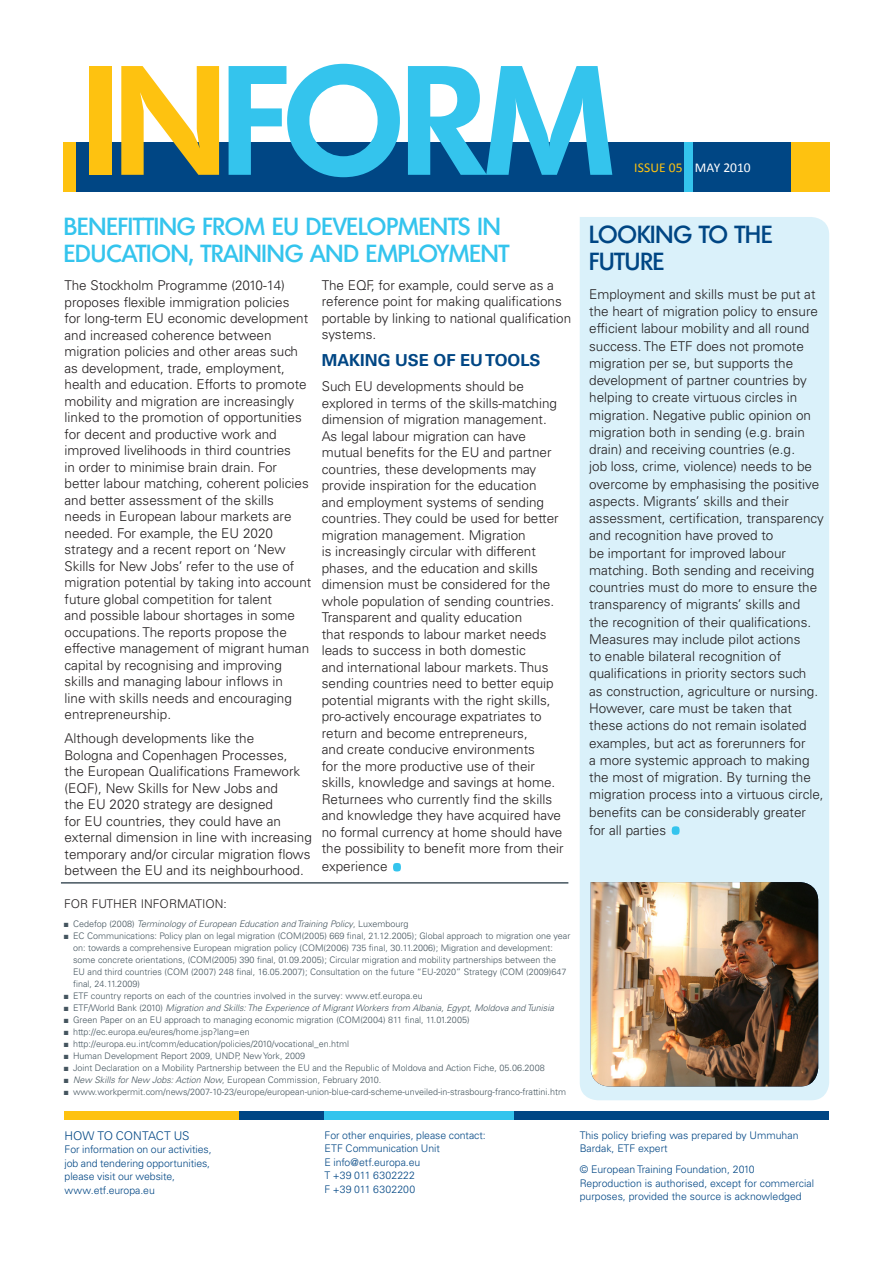
<style>
.page{position:relative;width:893px;height:1263px;background:#fff}
.page>*{position:absolute;margin:0;border:0;box-sizing:border-box;transform-origin:0 0}
.t1{font:75px "Calibri";color:#34c4ed}
.t2{font:500 24px/27px "Montreal TS";color:#34c4ed}
.t3{font:500 24px/27px "Montreal TS";color:#004684}
.t4{font:700 16.5px "Univers LT Std";color:#004684}
.t5{font:300 13.5px/16.5px "Univers LT Std";color:#231f20}
.t6{font:13.5px "Calibri";letter-spacing:.005em;color:#fec210}
.Univers_light{font:300 12px "Univers LT Std";color:#231f20}
.t7{font:300 12px "Univers LT Std";letter-spacing:-.005em;color:#004684}
.t8{font:300 10.5px/13.5px "Univers LT Std";color:#004684}
.Paragraph_Style_2{font:300 9px/12px "Univers LT Std";color:#45555f}
.Paragraph_Style_2-2{font:italic 300 9px "Univers LT Std";color:#45555f}
.s1{color:#fff}
.s2{font-family:"Arial Narrow";font-weight:400;font-style:normal}
.s3{font-style:normal}
.s4{font-family:"Arial Narrow";font-weight:400}
.s5{font-style:italic}
</style>
<div class="page">
<div style="left:580px;top:217px;width:249px;height:883px;background:#daf1fa"></div>
<div style="left:64px;top:142px;width:14px;height:49px;background:#fec210"></div>
<div style="left:77px;top:142px;width:718px;height:49px;background:#004684"></div>
<div style="left:684px;top:142px;width:9px;height:49px;background:#34c4ed"></div>
<div style="left:791px;top:142px;width:38px;height:49px;background:#fec210"></div>
<div style="left:64px;top:1111px;width:180px;height:8px;background:#fec210"></div>
<div style="left:239px;top:1111px;width:590px;height:8px;background:#004684"></div>
<div style="left:325px;top:1111px;width:189px;height:8px;background:#34c4ed"></div>
<div style="left:90px;top:66px;width:22px;height:109px;background:#fec210"></div>
<svg style="left:121px;top:66px;width:98px;height:109px"></svg>
<svg style="left:229px;top:64px;width:171px;height:113px"></svg>
<svg style="left:408px;top:66px;width:204px;height:109px"></svg>
<hr style="left:61px;top:882px;width:507px;height:2px;background:#45555f">
<img style="left:591px;top:882px;width:227px;height:204px">
<p class="t6" style="left:634px;top:159px;width:118px">ISSUE 05 <span class="s1">MAY 2010</span></p>
<p class="t2" style="left:64px;top:213px;width:447px">BENEFITTING FROM EU DEVELOPMENTS IN<br>EDUCATION, TRAINING AND EMPLOYMENT</p>
<p class="t5" style="left:65px;top:277px;width:248px">The Stockholm Programme (2010-14) proposes flexible immigration policies<br>for long-term EU economic development and increased coherence between migration policies and other areas such as development, trade, employment, health and education. Efforts to promote mobility and migration are increasingly linked to the promotion of opportunities for decent and productive work and improved livelihoods in third countries<br>in order to minimise brain drain. For better labour matching, coherent policies and better assessment of the skills needs in European labour markets are needed. For example, the EU 2020 strategy and a recent report on ‘New Skills for New Jobs’ refer to the use of migration potential by taking into account future global competition for talent<br>and possible labour shortages in some occupations. The reports propose the effective management of migrant human capital by recognising and improving skills and managing labour inflows in<br>line with skills needs and encouraging entrepreneurship.</p>
<p class="t5" style="left:65px;top:730px;width:249px">Although developments like the<br>Bologna and Copenhagen Processes,<br>the European Qualifications Framework (EQF), New Skills for New Jobs and<br>the EU 2020 strategy are designed<br>for EU countries, they could have an external dimension in line with increasing temporary and/or circular migration flows between the EU and its neighbourhood.</p>
<p class="t5" style="left:322px;top:277px;width:251px">The EQF, for example, could serve as a reference point for making qualifications portable by linking to national qualification systems.</p>
<p class="t4" style="left:322px;top:351px;width:220px">MAKING USE OF EU TOOLS</p>
<p class="t5" style="left:322px;top:378px;width:243px">Such EU developments should be explored in terms of the skills-matching dimension of migration management.<br>As legal labour migration can have mutual benefits for the EU and partner countries, these developments may provide inspiration for the education<br>and employment systems of sending countries. They could be used for better migration management. Migration<br>is increasingly circular with different phases, and the education and skills dimension must be considered for the whole population of sending countries.<br>Transparent and quality education<br>that responds to labour market needs leads to success in both domestic<br>and international labour markets. Thus sending countries need to better equip potential migrants with the right skills, pro-actively encourage expatriates to return and become entrepreneurs,<br>and create conducive environments<br>for the more productive use of their skills, knowledge and savings at home.<br>Returnees who currently find the skills and knowledge they have acquired have no formal currency at home should have the possibility to benefit more from their</p>
<p class="t5" style="left:322px;top:858px;width:67px">experience</p>
<p class="t1" style="left:387px;top:800px;width:20px">.</p>
<p class="Univers_light" style="left:64px;top:896px;width:164px">FOR FUTHER INFORMATION:</p>
<p class="Paragraph_Style_2-2" style="left:64px;top:918px;width:346px"><span class="s2">■</span> <span class="s3">Cedefop (2008)</span> Terminology of European Education and Training Policy<span class="s3">, Luxembourg</span></p>
<p class="Paragraph_Style_2" style="left:73px;top:930px;width:499px;text-indent:-9px"><span class="s4">■</span> EC Communications: Policy plan on legal migration (COM(2005) 669 final, 21.12.2005); Global approach to migration one year on: towards a comprehensive European migration policy (COM(2006) 735 final, 30.11.2006); Migration and development: some concrete orientations, (COM(2005) 390 final, 01.09.2005); Circular migration and mobility partnerships between the<br>EU and third countries (COM (2007) 248 final, 16.05.2007); Consultation on the future “EU-2020” Strategy (COM (2009)647 final, 24.11.2009)</p>
<p class="Paragraph_Style_2" style="left:64px;top:990px;width:360px"><span class="s4">■</span> ETF country reports on each of the countries involved in the survey: www.etf.europa.eu</p>
<p class="Paragraph_Style_2-2" style="left:64px;top:1002px;width:491px"><span class="s2">■</span> <span class="s3">ETF/World Bank (2010)</span> Migration and Skills: The Experience of Migrant Workers from Albania, Egypt, Moldova and Tunisia</p>
<p class="Paragraph_Style_2" style="left:64px;top:1014px;width:407px"><span class="s4">■</span> Green Paper on an EU approach to managing economic migration (COM(2004) 811 final, 11.01.2005)</p>
<p class="Paragraph_Style_2" style="left:64px;top:1026px;width:187px"><span class="s4">■</span> http://ec.europa.eu/eures/home.jsp?lang=en</p>
<p class="Paragraph_Style_2" style="left:64px;top:1038px;width:287px"><span class="s4">■</span> http://europa.eu.int/comm/education/policies/2010/vocational_en.html</p>
<p class="Paragraph_Style_2" style="left:64px;top:1050px;width:243px"><span class="s4">■</span> Human Development Report 2009, UNDP, New York, 2009</p>
<p class="Paragraph_Style_2" style="left:64px;top:1062px;width:482px"><span class="s4">■</span> Joint Declaration on a Mobility Partnership between the EU and the Republic of Moldova and Action Fiche, 05.06.2008</p>
<p class="Paragraph_Style_2" style="left:64px;top:1074px;width:319px"><span class="s4">■</span> <span class="s5">New Skills for New Jobs: Action Now</span>, European Commission, February 2010.</p>
<p class="Paragraph_Style_2" style="left:64px;top:1086px;width:503px"><span class="s4">■</span> www.workpermit.com/news/2007-10-23/europe/european-union-blue-card-scheme-unveiled-in-strasbourg-franco-frattini.htm</p>
<p class="t3" style="left:589px;top:220px;width:185px">LOOKING TO THE<br>FUTURE</p>
<p class="t5" style="left:589px;top:286px;width:236px;line-height:17.2px">Employment and skills must be put at the heart of migration policy to ensure efficient labour mobility and all round success. The ETF does not promote migration per se, but supports the development of partner countries by helping to create virtuous circles in migration. Negative public opinion on migration both in sending (e.g. brain drain) and receiving countries (e.g.<br>job loss, crime, violence) needs to be overcome by emphasising the positive aspects. Migrants’ skills and their assessment, certification, transparency and recognition have proved to<br>be important for improved labour matching. Both sending and receiving countries must do more to ensure the transparency of migrants’ skills and<br>the recognition of their qualifications.<br>Measures may include pilot actions<br>to enable bilateral recognition of qualifications in priority sectors such<br>as construction, agriculture or nursing.<br>However, care must be taken that these actions do not remain isolated examples, but act as forerunners for<br>a more systemic approach to making the most of migration. By turning the migration process into a virtuous circle, benefits can be considerably greater for all parties</p>
<p class="t1" style="left:666px;top:763px;width:20px">.</p>
<p class="t7" style="left:65px;top:1128px;width:127px">HOW TO CONTACT US</p>
<p class="t8" style="left:65px;top:1143px;width:149px">For information on our activities, job and tendering opportunities, please visit our website, www.etf.europa.eu</p>
<p class="t8" style="left:325px;top:1128px;width:163px">For other enquiries, please contact:</p>
<p class="t8" style="left:325px;top:1141px;width:117px">ETF Communication Unit</p>
<p class="t8" style="left:325px;top:1155px;width:97px">E info@etf.europa.eu</p>
<p class="t8" style="left:325px;top:1168px;width:92px">T +39 011 6302222</p>
<p class="t8" style="left:325px;top:1182px;width:92px">F +39 011 6302200</p>
<p class="t8" style="left:580px;top:1128px;width:220px">This policy briefing was prepared by Ummuhan<br>Bardak, ETF expert</p>
<p class="t8" style="left:580px;top:1162px;width:176px">© European Training Foundation, 2010</p>
<p class="t8" style="left:580px;top:1176px;width:236px">Reproduction is authorised, except for commercial purposes, provided the source is acknowledged</p>
</div>
